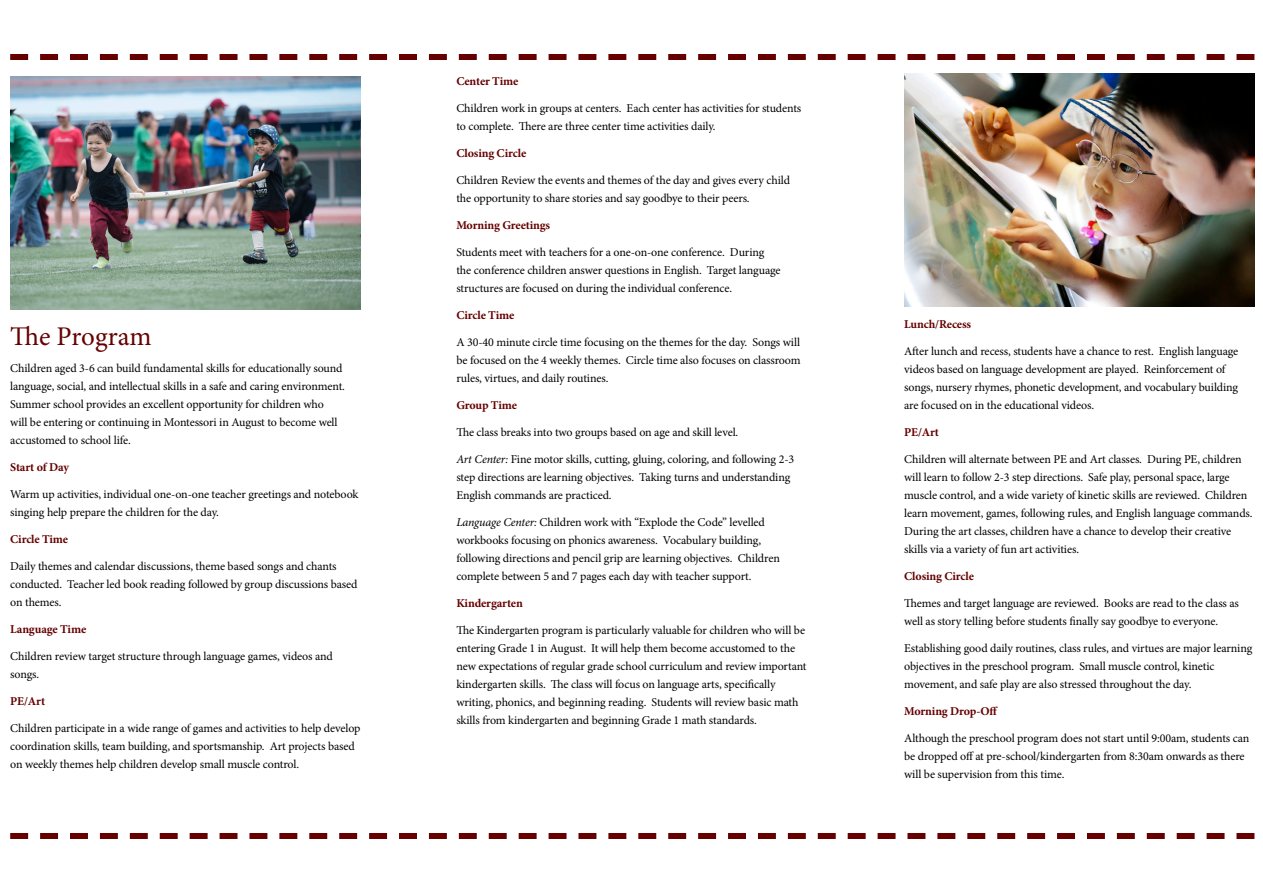
<style>
.page{position:relative;width:1263px;height:893px;background:#fff}
.page>*{position:absolute;margin:0;border:0;box-sizing:border-box;transform-origin:0 0}
.t1{font:27px "Minion Pro";letter-spacing:-.005em;color:#600}
.t2{font:12px/18px "Minion Pro";letter-spacing:-.01em;color:#000}
.t3{font:700 12px "Minion Pro";letter-spacing:-.01em;color:#600}
.s1{font-style:italic}
</style>
<div class="page">
<svg style="left:10px;top:54px;width:1244px;height:6px"></svg>
<svg style="left:10px;top:833px;width:1244px;height:6px"></svg>
<img style="left:904px;top:73px;width:350px;height:233px">
<img style="left:10px;top:77px;width:350px;height:232px">
<p class="t1" style="left:10px;top:319px;width:143px">The Program</p>
<p class="t2" style="left:10px;top:360px;width:336px">Children aged 3-6 can build fundamental skills for educationally sound language, social, and intellectual skills in a safe and caring environment.<br>Summer school provides an excellent opportunity for children who<br>will be entering or continuing in Montessori in August to become well accustomed to school life.</p>
<p class="t3" style="left:10px;top:459px;width:60px">Start of Day</p>
<p class="t2" style="left:10px;top:486px;width:350px">Warm up activities, individual one-on-one teacher greetings and notebook singing help prepare the children for the day.</p>
<p class="t3" style="left:10px;top:531px;width:60px">Circle Time</p>
<p class="t2" style="left:10px;top:558px;width:349px">Daily themes and calendar discussions, theme based songs and chants conducted. Teacher led book reading followed by group discussions based on themes.</p>
<p class="t3" style="left:10px;top:621px;width:78px">Language Time</p>
<p class="t2" style="left:10px;top:648px;width:324px">Children review target structure through language games, videos and songs.</p>
<p class="t3" style="left:10px;top:693px;width:36px">PE/Art</p>
<p class="t2" style="left:10px;top:720px;width:352px">Children participate in a wide range of games and activities to help develop coordination skills, team building, and sportsmanship. Art projects based on weekly themes help children develop small muscle control.</p>
<p class="t3" style="left:456px;top:73px;width:63px">Center Time</p>
<p class="t2" style="left:456px;top:99px;width:346px">Children work in groups at centers. Each center has activities for students to complete. There are three center time activities daily.</p>
<p class="t3" style="left:456px;top:145px;width:71px">Closing Circle</p>
<p class="t2" style="left:456px;top:171px;width:335px">Children Review the events and themes of the day and gives every child the opportunity to share stories and say goodbye to their peers.</p>
<p class="t3" style="left:456px;top:217px;width:95px">Morning Greetings</p>
<p class="t2" style="left:456px;top:243px;width:326px">Students meet with teachers for a one-on-one conference. During the conference children answer questions in English. Target language structures are focused on during the individual conference.</p>
<p class="t3" style="left:456px;top:307px;width:60px">Circle Time</p>
<p class="t2" style="left:456px;top:333px;width:346px;text-align:justify">A 30-40 minute circle time focusing on the themes for the day. Songs will be focused on the 4 weekly themes. Circle time also focuses on classroom rules, virtues, and daily routines.</p>
<p class="t3" style="left:456px;top:397px;width:62px">Group Time</p>
<p class="t2" style="left:456px;top:423px;width:283px">The class breaks into two groups based on age and skill level.</p>
<p class="t2" style="left:456px;top:450px;width:339px"><span class="s1">Art Center:</span> Fine motor skills, cutting, gluing, coloring, and following 2-3 step directions are learning objectives. Taking turns and understanding<br>English commands are practiced.</p>
<p class="t2" style="left:456px;top:513px;width:325px"><span class="s1">Language Center:</span> Children work with “Explode the Code” levelled workbooks focusing on phonics awareness. Vocabulary building, following directions and pencil grip are learning objectives. Children complete between 5 and 7 pages each day with teacher support.</p>
<p class="t3" style="left:456px;top:595px;width:68px">Kindergarten</p>
<p class="t2" style="left:456px;top:621px;width:352px">The Kindergarten program is particularly valuable for children who will be entering Grade 1 in August. It will help them become accustomed to the new expectations of regular grade school curriculum and review important kindergarten skills. The class will focus on language arts, specifically writing, phonics, and beginning reading. Students will review basic math skills from kindergarten and beginning Grade 1 math standards.</p>
<p class="t3" style="left:904px;top:316px;width:68px">Lunch/Recess</p>
<p class="t2" style="left:904px;top:342px;width:336px">After lunch and recess, students have a chance to rest. English language videos based on language development are played. Reinforcement of songs, nursery rhymes, phonetic development, and vocabulary building are focused on in the educational videos.</p>
<p class="t3" style="left:904px;top:424px;width:36px">PE/Art</p>
<p class="t2" style="left:904px;top:450px;width:350px">Children will alternate between PE and Art classes. During PE, children will learn to follow 2-3 step directions. Safe play, personal space, large muscle control, and a wide variety of kinetic skills are reviewed. Children learn movement, games, following rules, and English language commands.<br>During the art classes, children have a chance to develop their creative skills via a variety of fun art activities.</p>
<p class="t3" style="left:904px;top:568px;width:71px">Closing Circle</p>
<p class="t2" style="left:904px;top:594px;width:336px">Themes and target language are reviewed. Books are read to the class as well as story telling before students finally say goodbye to everyone.</p>
<p class="t2" style="left:904px;top:639px;width:350px">Establishing good daily routines, class rules, and virtues are major learning objectives in the preschool program. Small muscle control, kinetic movement, and safe play are also stressed throughout the day.</p>
<p class="t3" style="left:904px;top:703px;width:95px">Morning Drop-Off</p>
<p class="t2" style="left:904px;top:729px;width:347px">Although the preschool program does not start until 9:00am, students can be dropped off at pre-school/kindergarten from 8:30am onwards as there will be supervision from this time.</p>
</div>
